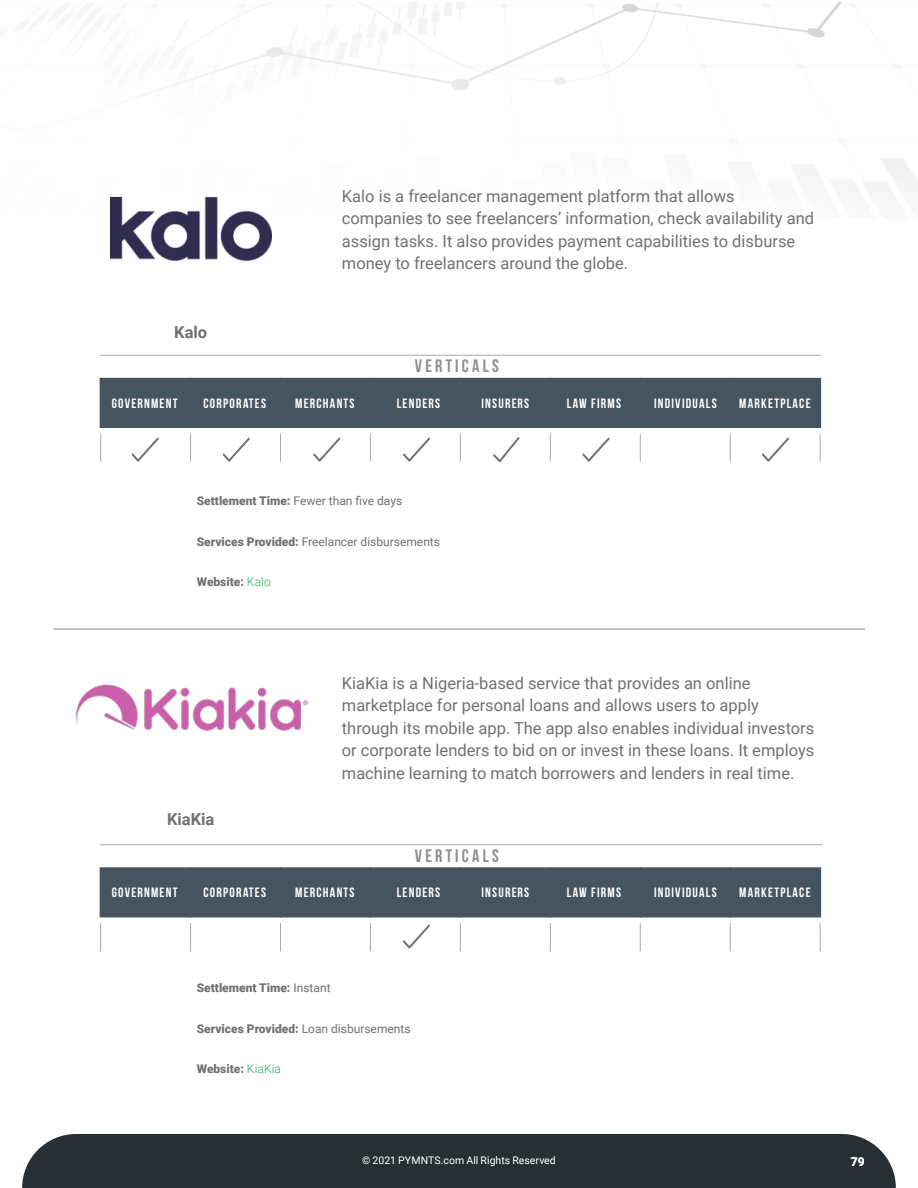
<style>
.page{position:relative;width:918px;height:1188px;background:#fff}
.page>*{position:absolute;margin:0;border:0;box-sizing:border-box;transform-origin:0 0}
.t1{font:700 18px "Bebas Neue";letter-spacing:.18em;color:#8e8d8f}
.t2{font:16.5px/22.5px "Roboto";color:#717073}
.t3{font:700 16.5px "Roboto";color:#717073}
.t4{font:700 13.5px "Bebas Neue";letter-spacing:.09em;color:#fff}
.t5{font:900 12px "Roboto";color:#717073}
.t6{font:12px "Roboto";color:#717073}
.t7{font:700 12px "Roboto";color:#fff}
.t8{font:10.5px "Roboto";letter-spacing:.005em;color:#fff}
.s1{font-weight:900}
.s2{font-weight:300;color:#28ac56}
.s3{font-weight:400}
</style>
<div class="page">
<div style="left:22px;top:1134px;width:874px;height:54px;background:#272f32"></div>
<hr style="left:53px;top:628px;width:812px;height:2px;background:#717073">
<hr style="left:100px;top:355px;width:721px;height:1px;background:#a7a9ac">
<div style="left:100px;top:378px;width:721px;height:50px;background:#46545f"></div>
<hr style="left:100px;top:844px;width:722px;height:1px;background:#a6a9aa">
<div style="left:100px;top:867px;width:721px;height:50px;background:#46545f"></div>
<svg style="left:190px;top:434px;width:1px;height:28px"></svg>
<svg style="left:280px;top:434px;width:1px;height:28px"></svg>
<svg style="left:370px;top:434px;width:1px;height:28px"></svg>
<svg style="left:460px;top:434px;width:1px;height:28px"></svg>
<svg style="left:550px;top:434px;width:1px;height:28px"></svg>
<svg style="left:640px;top:434px;width:1px;height:28px"></svg>
<svg style="left:730px;top:434px;width:1px;height:28px"></svg>
<svg style="left:820px;top:434px;width:1px;height:28px"></svg>
<svg style="left:100px;top:434px;width:1px;height:28px"></svg>
<svg style="left:190px;top:923px;width:1px;height:28px"></svg>
<svg style="left:280px;top:923px;width:1px;height:28px"></svg>
<svg style="left:370px;top:923px;width:1px;height:28px"></svg>
<svg style="left:460px;top:923px;width:1px;height:28px"></svg>
<svg style="left:550px;top:923px;width:1px;height:28px"></svg>
<svg style="left:640px;top:923px;width:1px;height:28px"></svg>
<svg style="left:730px;top:923px;width:1px;height:28px"></svg>
<svg style="left:820px;top:923px;width:1px;height:28px"></svg>
<svg style="left:100px;top:923px;width:1px;height:28px"></svg>
<img style="left:87px;top:2px;width:831px;height:192px">
<img style="left:110px;top:190px;width:161px;height:72px">
<svg style="left:132px;top:438px;width:27px;height:24px"></svg>
<svg style="left:223px;top:438px;width:27px;height:24px"></svg>
<svg style="left:313px;top:438px;width:27px;height:24px"></svg>
<svg style="left:403px;top:438px;width:27px;height:24px"></svg>
<svg style="left:493px;top:437px;width:26px;height:25px"></svg>
<svg style="left:582px;top:438px;width:28px;height:24px"></svg>
<svg style="left:762px;top:438px;width:27px;height:24px"></svg>
<img style="left:75px;top:684px;width:233px;height:47px">
<svg style="left:403px;top:924px;width:27px;height:25px"></svg>
<p class="t3" style="left:174px;top:320px;width:35px">Kalo</p>
<p class="t2" style="left:342px;top:184px;width:474px">Kalo is a freelancer management platform that allows companies to see freelancersʼ information, check availability and assign tasks. It also provides payment capabilities to disburse money to freelancers around the globe.</p>
<p class="t1" style="left:415px;top:356px;width:85px">VERTICALS</p>
<p class="t4" style="left:112px;top:396px;width:67px">GOVERNMENT</p>
<p class="t4" style="left:203px;top:396px;width:64px">CORPORATES</p>
<p class="t4" style="left:295px;top:396px;width:61px">MERCHANTS</p>
<p class="t4" style="left:397px;top:396px;width:45px">LENDERS</p>
<p class="t4" style="left:481px;top:396px;width:49px">INSURERS</p>
<p class="t4" style="left:567px;top:396px;width:56px">LAW FIRMS</p>
<p class="t4" style="left:654px;top:396px;width:64px">INDIVIDUALS</p>
<p class="t4" style="left:739px;top:396px;width:73px">MARKETPLACE</p>
<p class="t6" style="left:197px;top:492px;width:207px"><span class="s1">Settlement Time:</span> Fewer than five days</p>
<p class="t6" style="left:197px;top:533px;width:245px"><span class="s1">Services Provided:</span> Freelancer disbursements</p>
<p class="t5" style="left:197px;top:573px;width:76px">Website: <span class="s2">Kalo</span></p>
<p class="t3" style="left:167px;top:807px;width:49px">KiaKia</p>
<p class="t2" style="left:342px;top:671px;width:474px">KiaKia is a Nigeria-based service that provides an online marketplace for personal loans and allows users to apply through its mobile app. The app also enables individual investors or corporate lenders to bid on or invest in these loans. It employs machine learning to match borrowers and lenders in real time.</p>
<p class="t1" style="left:415px;top:846px;width:85px">VERTICALS</p>
<p class="t4" style="left:112px;top:885px;width:67px">GOVERNMENT</p>
<p class="t4" style="left:203px;top:885px;width:64px">CORPORATES</p>
<p class="t4" style="left:295px;top:885px;width:61px">MERCHANTS</p>
<p class="t4" style="left:397px;top:885px;width:45px">LENDERS</p>
<p class="t4" style="left:481px;top:885px;width:49px">INSURERS</p>
<p class="t4" style="left:567px;top:885px;width:56px">LAW FIRMS</p>
<p class="t4" style="left:654px;top:885px;width:64px">INDIVIDUALS</p>
<p class="t4" style="left:739px;top:885px;width:73px">MARKETPLACE</p>
<p class="t5" style="left:197px;top:979px;width:135px">Settlement Time: <span class="s3">Instant</span></p>
<p class="t5" style="left:197px;top:1020px;width:215px">Services Provided: <span class="s3">Loan disbursements</span></p>
<p class="t5" style="left:197px;top:1060px;width:86px">Website: <span class="s2">KiaKia</span></p>
<p class="t8" style="left:362px;top:1153px;width:195px">© 2021 PYMNTS.com All Rights Reserved</p>
<p class="t7" style="left:851px;top:1153px;width:15px">79</p>
</div>
